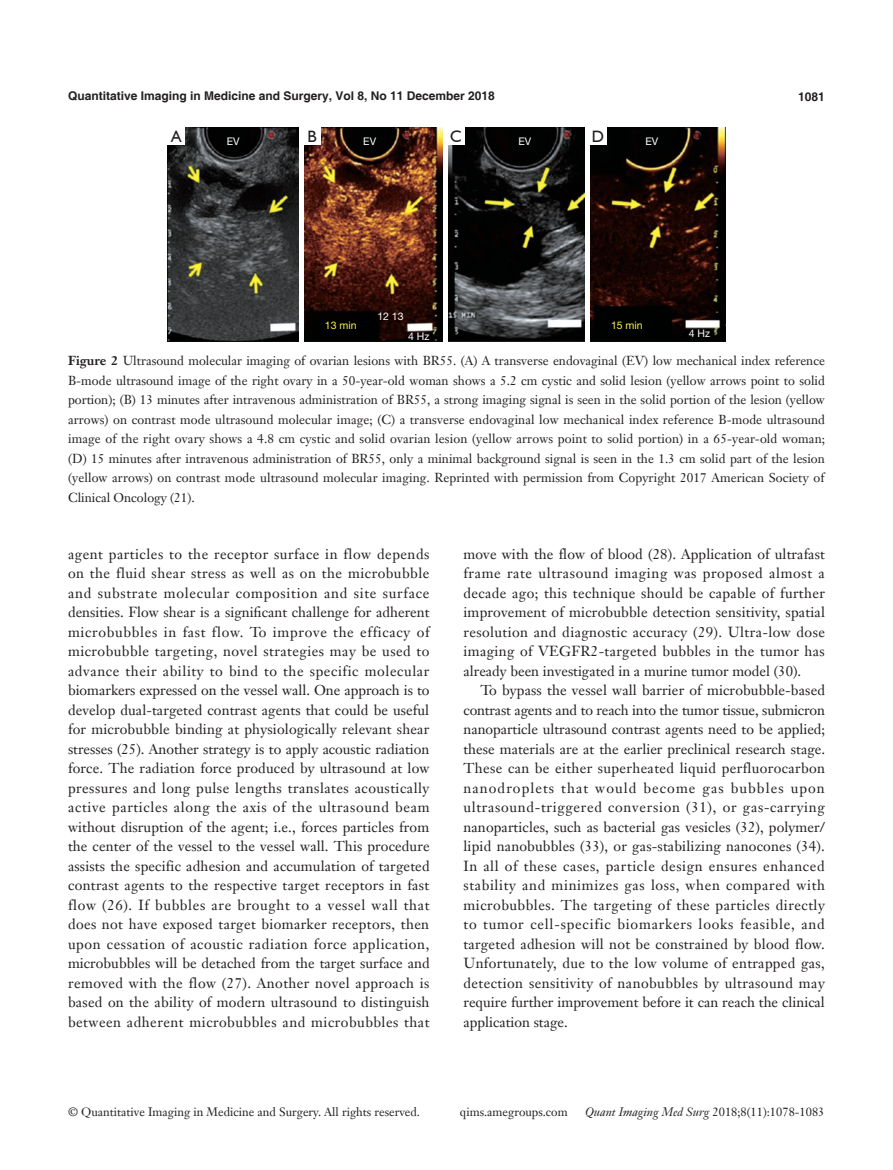
<style>
.page{position:relative;width:893px;height:1170px;background:#fff}
.page>*{position:absolute;margin:0;border:0;box-sizing:border-box;transform-origin:0 0}
.t1{font:16.5px "Humanist 521 BT";color:#231f20}
.t2{font:14.25px/19.5px "Janson Text LT";color:#231f20;text-align:justify}
.t3{font:12.75px/19.5px "Janson Text LT";letter-spacing:.01em;color:#231f20;text-align:justify}
.t4{font:12px "Janson Text LT";color:#231f20}
.t5{font:700 12px "Helvetica";color:#231f20}
.t6{font:10.5px "Helvetica Neue LT Pro";color:#fff}
.t7{font:10.5px "Helvetica Neue LT Pro";color:#fff345}
.s1{font-weight:700}
.s2{font-style:italic}
</style>
<div class="page">
<img style="left:168px;top:128px;width:557px;height:214px">
<div style="left:299px;top:128px;width:5px;height:214px;background:#fff"></div>
<hr style="left:443px;top:128px;width:4px;height:214px;background:#fff">
<hr style="left:585px;top:128px;width:4px;height:214px;background:#fff">
<div style="left:168px;top:128px;width:17px;height:17px;background:#fff"></div>
<div style="left:304px;top:128px;width:17px;height:17px;background:#fff"></div>
<div style="left:447px;top:128px;width:17px;height:17px;background:#fff"></div>
<div style="left:589px;top:128px;width:17px;height:17px;background:#fff"></div>
<p class="t5" style="left:68px;top:88px;width:428px">Quantitative Imaging in Medicine and Surgery, Vol 8, No 11 December 2018</p>
<p class="t5" style="left:798px;top:89px;width:28px">1081</p>
<p class="t1" style="left:171px;top:126px;width:12px">A</p>
<p class="t6" style="left:227px;top:134px;width:14px">EV</p>
<p class="t1" style="left:307px;top:126px;width:11px">B</p>
<p class="t6" style="left:363px;top:134px;width:14px">EV</p>
<p class="t1" style="left:450px;top:126px;width:13px">C</p>
<p class="t6" style="left:518px;top:134px;width:14px">EV</p>
<p class="t1" style="left:592px;top:126px;width:14px">D</p>
<p class="t6" style="left:645px;top:134px;width:14px">EV</p>
<p class="t7" style="left:325px;top:319px;width:33px">13 min</p>
<p class="t6" style="left:377px;top:310px;width:28px">12 13</p>
<p class="t7" style="left:611px;top:319px;width:33px">15 min</p>
<p class="t6" style="left:408px;top:330px;width:23px">4 Hz</p>
<p class="t6" style="left:689px;top:327px;width:23px">4 Hz</p>
<p class="t3" style="left:68px;top:351px;width:759px"><span class="s1">Figure 2</span> Ultrasound molecular imaging of ovarian lesions with BR55. (A) A transverse endovaginal (EV) low mechanical index reference B-mode ultrasound image of the right ovary in a 50-year-old woman shows a 5.2 cm cystic and solid lesion (yellow arrows point to solid portion); (B) 13 minutes after intravenous administration of BR55, a strong imaging signal is seen in the solid portion of the lesion (yellow arrows) on contrast mode ultrasound molecular image; (C) a transverse endovaginal low mechanical index reference B-mode ultrasound image of the right ovary shows a 4.8 cm cystic and solid ovarian lesion (yellow arrows point to solid portion) in a 65-year-old woman; (D) 15 minutes after intravenous administration of BR55, only a minimal background signal is seen in the 1.3 cm solid part of the lesion (yellow arrows) on contrast mode ultrasound molecular imaging. Reprinted with permission from Copyright 2017 American Society of Clinical Oncology (21).</p>
<p class="t2" style="left:68px;top:543px;width:363px">agent particles to the receptor surface in flow depends on the fluid shear stress as well as on the microbubble and substrate molecular composition and site surface densities. Flow shear is a significant challenge for adherent microbubbles in fast flow. To improve the efficacy of microbubble targeting, novel strategies may be used to advance their ability to bind to the specific molecular biomarkers expressed on the vessel wall. One approach is to develop dual-targeted contrast agents that could be useful for microbubble binding at physiologically relevant shear stresses (25). Another strategy is to apply acoustic radiation force. The radiation force produced by ultrasound at low pressures and long pulse lengths translates acoustically active particles along the axis of the ultrasound beam without disruption of the agent; i.e., forces particles from the center of the vessel to the vessel wall. This procedure assists the specific adhesion and accumulation of targeted contrast agents to the respective target receptors in fast flow (26). If bubbles are brought to a vessel wall that does not have exposed target biomarker receptors, then upon cessation of acoustic radiation force application, microbubbles will be detached from the target surface and removed with the flow (27). Another novel approach is based on the ability of modern ultrasound to distinguish between adherent microbubbles and microbubbles that</p>
<p class="t2" style="left:463px;top:543px;width:363px">move with the flow of blood (28). Application of ultrafast frame rate ultrasound imaging was proposed almost a decade ago; this technique should be capable of further improvement of microbubble detection sensitivity, spatial resolution and diagnostic accuracy (29). Ultra-low dose imaging of VEGFR2-targeted bubbles in the tumor has already been investigated in a murine tumor model (30).</p>
<p class="t2" style="left:463px;top:680px;width:363px;text-indent:17px">To bypass the vessel wall barrier of microbubble-based contrast agents and to reach into the tumor tissue, submicron nanoparticle ultrasound contrast agents need to be applied; these materials are at the earlier preclinical research stage.<br>These can be either superheated liquid perfluorocarbon nanodroplets that would become gas bubbles upon ultrasound-triggered conversion (31), or gas-carrying nanoparticles, such as bacterial gas vesicles (32), polymer/ lipid nanobubbles (33), or gas-stabilizing nanocones (34).<br>In all of these cases, particle design ensures enhanced stability and minimizes gas loss, when compared with microbubbles. The targeting of these particles directly to tumor cell-specific biomarkers looks feasible, and targeted adhesion will not be constrained by blood flow.<br>Unfortunately, due to the low volume of entrapped gas, detection sensitivity of nanobubbles by ultrasound may require further improvement before it can reach the clinical application stage.</p>
<p class="t4" style="left:68px;top:1104px;width:354px">© Quantitative Imaging in Medicine and Surgery. All rights reserved.</p>
<p class="t4" style="left:460px;top:1104px;width:109px">qims.amegroups.com</p>
<p class="t4" style="left:585px;top:1104px;width:241px"><span class="s2">Quant Imaging Med Surg</span> 2018;8(11):1078-1083</p>
</div>
